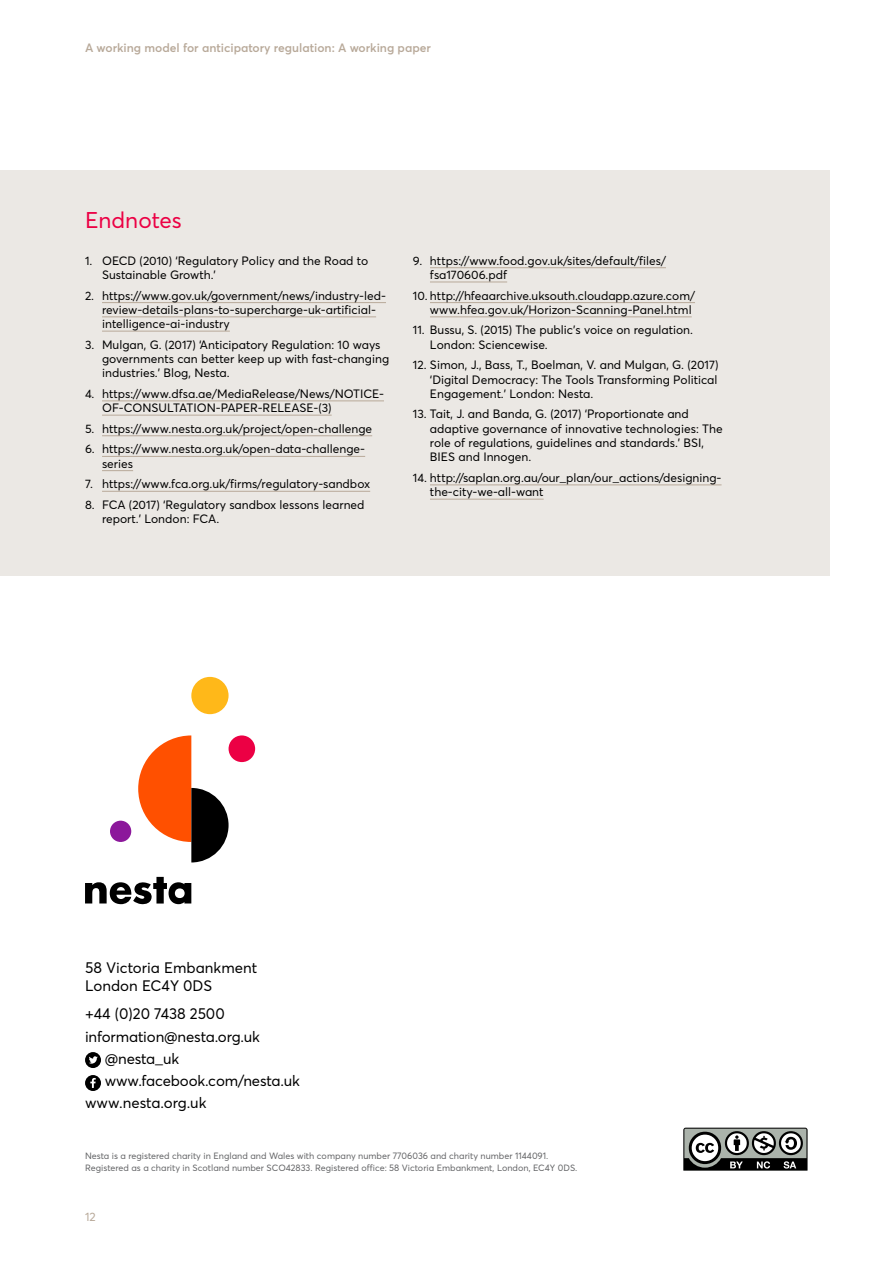
<style>
.page{position:relative;width:893px;height:1263px;background:#fff}
.page>*{position:absolute;margin:0;border:0;box-sizing:border-box;transform-origin:0 0}
.t1{font:22.5px "Averta";color:#ec0044}
.t2{font:15.6px "Averta";color:#000;scale:.96 1}
.t3{font:15px/18px "Averta";letter-spacing:-.01em;color:#000}
.t4{font:12px/14.2px "Averta";color:#000}
.t5{font:600 12px "Averta";color:#b8a999}
.t6{font:12px "Averta";color:#b8a999}
.t7{font:9px/12px "Averta";color:#636466}
.s1{font-size:15.6px}
.s2{font-size:9.3px}
</style>
<div class="page">
<div style="left:0;top:170px;width:829px;height:405px;background:#ebe8e4"></div>
<svg style="left:683px;top:1128px;width:124px;height:42px"></svg>
<div style="left:110px;top:821px;width:21px;height:21px;background:#8c189b;border-radius:50%"></div>
<div style="left:229px;top:735px;width:26px;height:27px;background:#ec0044;border-radius:50%"></div>
<div style="left:191px;top:677px;width:38px;height:37px;background:#ffb819;border-radius:50%"></div>
<svg style="left:138px;top:735px;width:91px;height:127px"></svg>
<svg style="left:85px;top:877px;width:106px;height:28px"></svg>
<div style="left:85px;top:1052px;width:16px;height:16px;background:#000;border-radius:50%"></div>
<svg style="left:89px;top:1056px;width:9px;height:8px"></svg>
<div style="left:85px;top:1075px;width:16px;height:16px;background:#000;border-radius:50%"></div>
<svg style="left:90px;top:1078px;width:6px;height:10px"></svg>
<hr style="left:102px;top:302px;width:284px;height:1px;background:#b8a999">
<hr style="left:102px;top:317px;width:274px;height:1px;background:#b8a999">
<hr style="left:102px;top:331px;width:128px;height:1px;background:#b8a999">
<hr style="left:102px;top:401px;width:282px;height:1px;background:#b8a999">
<hr style="left:102px;top:415px;width:230px;height:1px;background:#b8a999">
<hr style="left:102px;top:435px;width:270px;height:1px;background:#b8a999">
<hr style="left:102px;top:456px;width:263px;height:1px;background:#b8a999">
<hr style="left:102px;top:470px;width:31px;height:1px;background:#b8a999">
<hr style="left:102px;top:491px;width:268px;height:1px;background:#b8a999">
<hr style="left:430px;top:267px;width:236px;height:1px;background:#b8a999">
<hr style="left:430px;top:282px;width:77px;height:1px;background:#b8a999">
<hr style="left:430px;top:302px;width:265px;height:1px;background:#b8a999">
<hr style="left:430px;top:317px;width:262px;height:1px;background:#b8a999">
<hr style="left:430px;top:485px;width:292px;height:1px;background:#b8a999">
<hr style="left:430px;top:499px;width:114px;height:1px;background:#b8a999">
<p class="t5" style="left:85px;top:40px;width:347px">A working model for anticipatory regulation: A working paper</p>
<h1 class="t1" style="left:85px;top:206px;width:98px">Endnotes</h1>
<p class="t4" style="left:102px;top:253px;width:268px;text-indent:-17px">1. OECD (2010) ‘Regulatory Policy and the Road to<br>Sustainable Growth.’</p>
<p class="t4" style="left:102px;top:288px;width:285px;text-indent:-17px">2. https://www.gov.uk/government/news/industry-led&shy;review-details-plans-to-supercharge-uk-artificial&shy;intelligence-ai-industry</p>
<p class="t4" style="left:102px;top:337px;width:289px;text-indent:-17px">3. Mulgan, G. (2017) ‘Anticipatory Regulation: 10 ways governments can better keep up with fast-changing industries.’ Blog, Nesta.</p>
<p class="t4" style="left:102px;top:386px;width:283px;text-indent:-17px">4. https://www.dfsa.ae/MediaRelease/News/NOTICE-<br>OF-CONSULTATION-PAPER-RELEASE-(3)</p>
<p class="t4" style="left:85px;top:421px;width:289px">5. https://www.nesta.org.uk/project/open-challenge</p>
<p class="t4" style="left:102px;top:442px;width:265px;text-indent:-17px">6. https://www.nesta.org.uk/open-data-challenge&shy;series</p>
<p class="t4" style="left:85px;top:477px;width:287px">7. https://www.fca.org.uk/firms/regulatory-sandbox</p>
<p class="t4" style="left:102px;top:497px;width:264px;text-indent:-17px">8. FCA (2017) ‘Regulatory sandbox lessons learned report.’ London: FCA.</p>
<p class="t4" style="left:430px;top:253px;width:237px;text-indent:-17px">9. https://www.food.gov.uk/sites/default/files/ fsa170606.pdf</p>
<p class="t4" style="left:413px;top:288px;width:284px;text-align:right">10. http://hfeaarchive.uksouth.cloudapp.azure.com/ www.hfea.gov.uk/Horizon-Scanning-Panel.html</p>
<p class="t4" style="left:430px;top:323px;width:265px;text-indent:-17px">11. Bussu, S. (2015) The public’s voice on regulation.<br>London: Sciencewise.</p>
<p class="t4" style="left:430px;top:358px;width:290px;text-align:justify;text-indent:-17px">12. Simon, J., Bass, T., Boelman, V. and Mulgan, G. (2017) ‘Digital Democracy: The Tools Transforming Political Engagement.’ London: Nesta.</p>
<p class="t4" style="left:430px;top:407px;width:294px;text-indent:-17px">13. Tait, J. and Banda, G. (2017) ‘Proportionate and adaptive governance of innovative technologies: The role of regulations, guidelines and standards.’ BSI, BIES and Innogen.</p>
<p class="t4" style="left:430px;top:470px;width:293px;text-indent:-17px">14. http://saplan.org.au/our_plan/our_actions/designing&shy;the-city-we-all-want</p>
<p class="t3" style="left:85px;top:958px;width:174px"><span class="s1">58</span> Victoria Embankment<br>London EC<span class="s1">4</span>Y <span class="s1">0</span>DS</p>
<h2 class="t2" style="left:85px;top:1004px;width:147px">+44 (0)20 7438 2500</h2>
<p class="t3" style="left:85px;top:1027px;width:176px">information@nesta.org.uk</p>
<p class="t3" style="left:105px;top:1049px;width:76px">@nesta_uk</p>
<p class="t3" style="left:105px;top:1071px;width:197px">www.facebook.com/nesta.uk</p>
<p class="t3" style="left:85px;top:1094px;width:123px">www.nesta.org.uk</p>
<p class="t7" style="left:85px;top:1149px;width:494px">Nesta is a registered charity in England and Wales with company number <span class="s2">7706036</span> and charity number <span class="s2">1144091</span>.<br>Registered as a charity in Scotland number SCO<span class="s2">42833</span>. Registered office: <span class="s2">58</span> Victoria Embankment, London, EC<span class="s2">4</span>Y <span class="s2">0</span>DS.</p>
<p class="t6" style="left:85px;top:1209px;width:12px">12</p>
</div>
